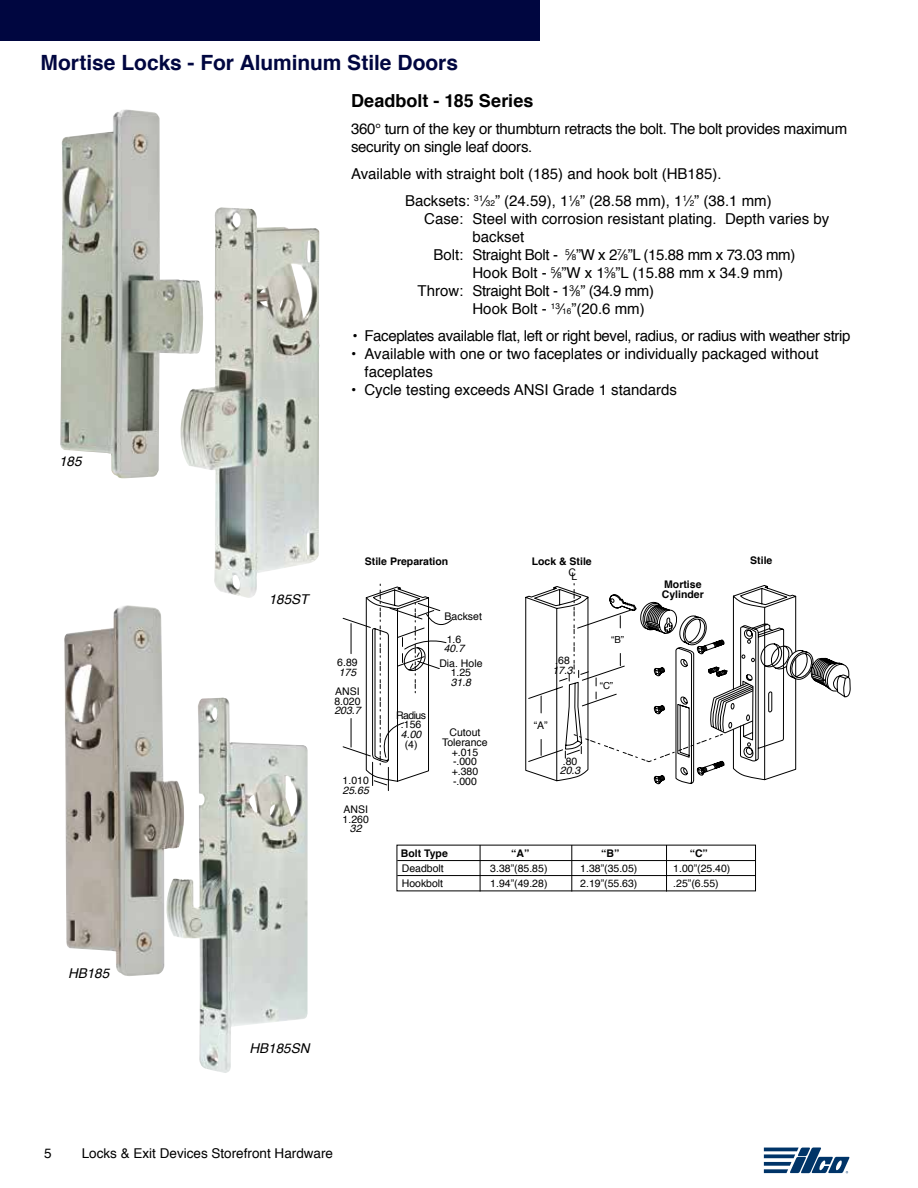
<style>
.page{position:relative;width:918px;height:1188px;background:#fff}
.page>*{position:absolute;margin:0;border:0;box-sizing:border-box;transform-origin:0 0}
.t1{font:700 21px "Helvetica";letter-spacing:-.005em;color:#000640}
.t2{font:700 18px "Helvetica";letter-spacing:.005em;color:#000}
.t3{font:15px/27px "Helvetica";color:#000}
.t4{font:15px "Helvetica";letter-spacing:-.025em;color:#000}
.t5{font:15px/18px "Helvetica";letter-spacing:-.02em;color:#000}
.t6{font:13.5px "Helvetica";color:#000}
.t7{font:italic 13.5px "Helvetica";color:#000}
.t8{font:10.5px/9.6px "Helvetica";color:#000;text-align:center}
.t9{font:700 10.5px/9.6px "Helvetica";color:#000}
.t10{font:italic 10.5px "Helvetica";color:#000}
.t11{font:10.5px/9.6px "Helvetica";letter-spacing:-.05em;color:#000;text-align:center}
.t12{font:10.5px "Arial";color:#000}
.t13{font:9.6px "Helvetica";color:#000}
.s1{font-size:8.25px}
</style>
<div class="page">
<div style="left:0;top:0;width:540px;height:41px;background:#000640"></div>
<svg style="left:764px;top:1148px;width:86px;height:25px"></svg>
<img style="left:60px;top:109px;width:121px;height:370px">
<img style="left:64px;top:605px;width:102px;height:371px">
<svg style="left:342px;top:584px;width:111px;height:207px"></svg>
<svg style="left:525px;top:584px;width:326px;height:201px"></svg>
<hr style="left:397px;top:860px;width:358px;height:1px;background:#000">
<hr style="left:397px;top:875px;width:358px;height:1px;background:#000">
<hr style="left:480px;top:845px;width:1px;height:47px;background:#000">
<hr style="left:571px;top:845px;width:1px;height:47px;background:#000">
<hr style="left:666px;top:845px;width:1px;height:47px;background:#000">
<img style="left:181px;top:207px;width:138px;height:391px">
<img style="left:166px;top:698px;width:142px;height:375px">
<h1 class="t1" style="left:40px;top:45px;width:419px">Mortise Locks - For Aluminum Stile Doors</h1>
<p class="t7" style="left:59px;top:451px;width:24px">185</p>
<p class="t7" style="left:68px;top:963px;width:43px">HB185</p>
<p class="t2" style="left:351px;top:86px;width:184px">Deadbolt - 185 Series</p>
<p class="t5" style="left:351px;top:120px;width:498px">360° turn of the key or thumbturn retracts the bolt. The bolt provides maximum security on single leaf doors.</p>
<p class="t3" style="left:405px;top:161px;width:368px;text-indent:-54px">Available with straight bolt (185) and hook bolt (HB185).<br>Backsets: <sup>31</sup>⁄<span class="s1">32</span>” (24.59), 1<sup>1</sup>⁄<span class="s1">8</span>” (28.58 mm), 1<sup>1</sup>⁄<span class="s1">2</span>” (38.1 mm)</p>
<p class="t3" style="left:424px;top:206px;width:406px">Case: Steel with corrosion resistant plating. Depth varies by</p>
<p class="t3" style="left:472px;top:224px;width:53px">backset</p>
<p class="t4" style="left:433px;top:243px;width:363px">Bolt: Straight Bolt - <sup>5</sup>⁄<span class="s1">8</span>”W x 2<sup>7</sup>⁄<span class="s1">8</span>”L (15.88 mm x 73.03 mm)</p>
<p class="t3" style="left:473px;top:260px;width:312px">Hook Bolt - <sup>5</sup>⁄<span class="s1">8</span>”W x 1<sup>3</sup>⁄<span class="s1">8</span>”L (15.88 mm x 34.9 mm)</p>
<p class="t4" style="left:418px;top:279px;width:238px">Throw: Straight Bolt - 1<sup>3</sup>⁄<span class="s1">8</span>” (34.9 mm)</p>
<p class="t3" style="left:473px;top:296px;width:174px">Hook Bolt - <sup>13</sup>⁄<span class="s1">16</span>”(20.6 mm)</p>
<p class="t4" style="left:353px;top:324px;width:499px">• Faceplates available flat, left or right bevel, radius, or radius with weather strip</p>
<p class="t3" style="left:365px;top:345px;width:456px;line-height:18px;text-indent:-14px">• Available with one or two faceplates or individually packaged without faceplates</p>
<p class="t3" style="left:351px;top:377px;width:328px">• Cycle testing exceeds ANSI Grade 1 standards</p>
<p class="t7" style="left:269px;top:589px;width:41px">185ST</p>
<p class="t9" style="left:365px;top:556px;width:85px">Stile Preparation</p>
<p class="t9" style="left:532px;top:556px;width:62px">Lock &amp; Stile</p>
<p class="t12" style="left:568px;top:568px;width:11px">CL</p>
<p class="t8" style="left:337px;top:658px;width:22px">6.89</p>
<p class="t10" style="left:339px;top:664px;width:19px">175</p>
<p class="t8" style="left:334px;top:687px;width:28px;text-align:left">ANSI<br>8.020</p>
<p class="t10" style="left:334px;top:702px;width:28px">203.7</p>
<p class="t8" style="left:343px;top:776px;width:28px">1.010</p>
<p class="t10" style="left:343px;top:782px;width:28px">25.65</p>
<p class="t8" style="left:343px;top:805px;width:28px;text-align:left">ANSI<br>1.260</p>
<p class="t10" style="left:350px;top:820px;width:13px">32</p>
<p class="t11" style="left:396px;top:711px;width:32px">Radius .156</p>
<p class="t10" style="left:401px;top:726px;width:22px">4.00</p>
<p class="t8" style="left:405px;top:740px;width:14px">(4)</p>
<p class="t8" style="left:445px;top:611px;width:39px">Backset</p>
<p class="t8" style="left:439px;top:659px;width:45px">Dia. Hole<br>1.25</p>
<p class="t10" style="left:451px;top:674px;width:22px">31.8</p>
<p class="t8" style="left:447px;top:634px;width:16px">1.6</p>
<p class="t10" style="left:444px;top:640px;width:22px">40.7</p>
<p class="t8" style="left:442px;top:728px;width:47px">Cutout<br>Tolerance +.015 -.000 +.380 -.000</p>
<p class="t8" style="left:555px;top:656px;width:16px">.68</p>
<p class="t10" style="left:552px;top:662px;width:22px">17.3</p>
<p class="t8" style="left:534px;top:721px;width:15px">“A”</p>
<p class="t8" style="left:563px;top:757px;width:16px">.80</p>
<p class="t10" style="left:560px;top:762px;width:22px">20.3</p>
<p class="t13" style="left:611px;top:632px;width:14px">“B”</p>
<p class="t13" style="left:600px;top:678px;width:15px">“C”</p>
<p class="t9" style="left:662px;top:580px;width:44px">Mortise<br>Cylinder</p>
<p class="t9" style="left:401px;top:849px;width:49px">Bolt Type</p>
<p class="t9" style="left:511px;top:849px;width:20px">“A”</p>
<p class="t9" style="left:601px;top:849px;width:20px">“B”</p>
<p class="t9" style="left:690px;top:849px;width:20px">“C”</p>
<p class="t8" style="left:402px;top:864px;width:44px">Deadbolt</p>
<p class="t8" style="left:490px;top:864px;width:59px">3.38”(85.85)</p>
<p class="t8" style="left:580px;top:864px;width:59px">1.38”(35.05)</p>
<p class="t8" style="left:673px;top:864px;width:59px">1.00”(25.40)</p>
<p class="t8" style="left:402px;top:879px;width:43px">Hookbolt</p>
<p class="t8" style="left:490px;top:879px;width:59px">1.94”(49.28)</p>
<p class="t8" style="left:580px;top:879px;width:59px">2.19”(55.63)</p>
<p class="t8" style="left:673px;top:879px;width:47px">.25”(6.55)</p>
<p class="t9" style="left:750px;top:556px;width:24px">Stile</p>
<p class="t7" style="left:249px;top:1038px;width:62px">HB185SN</p>
<p class="t6" style="left:44px;top:1142px;width:9px">5</p>
<p class="t6" style="left:82px;top:1142px;width:253px">Locks &amp; Exit Devices Storefront Hardware</p>
</div>
